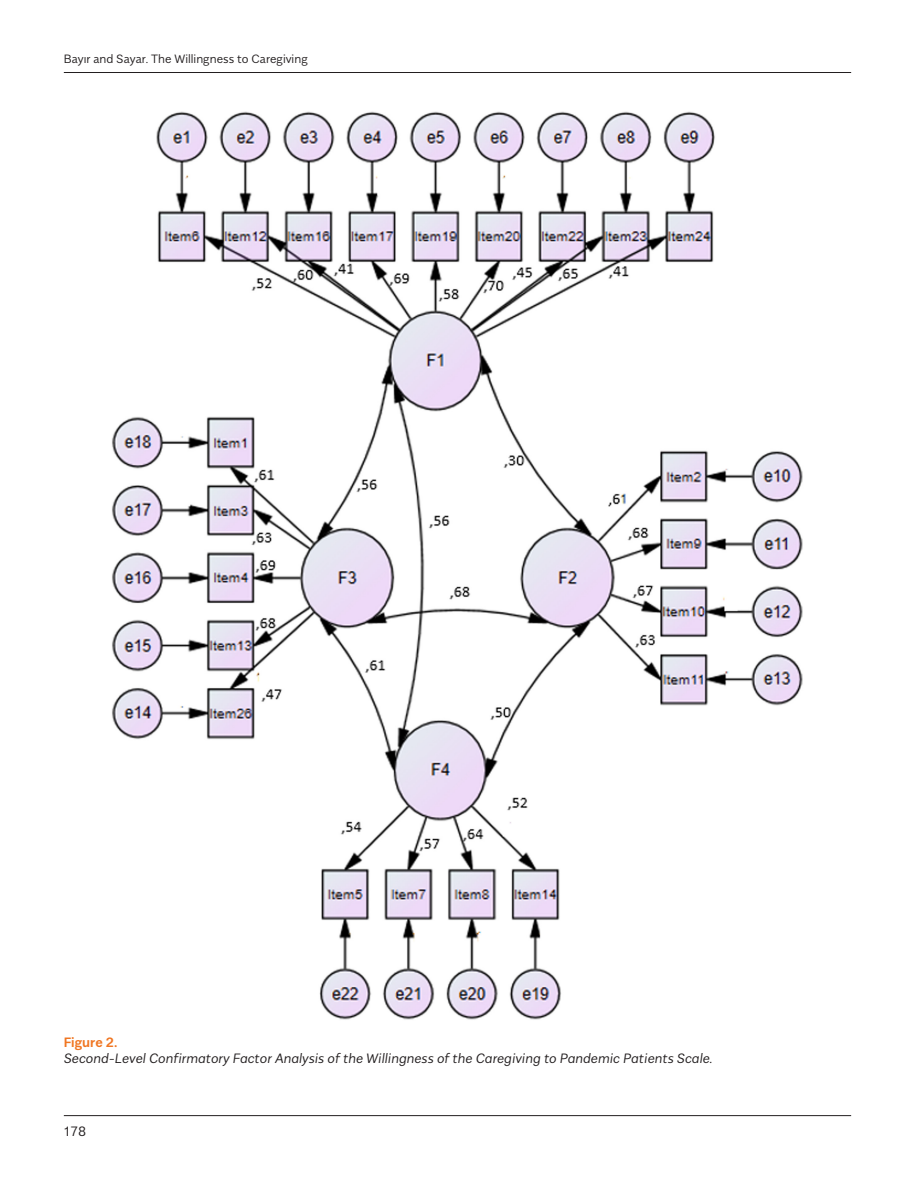
<style>
.page{position:relative;width:915px;height:1191px;background:#fff}
.page>*{position:absolute;margin:0;border:0;box-sizing:border-box;transform-origin:0 0}
.FC{font:italic 300 13.5px "Alergia Normal";color:#231f20}
.FIG_NUM{font:600 13.5px "Alergia Normal";color:#f07622}
.t1{font:300 13.5px "Alergia Normal";color:#231f20}
.t2{font:300 12px "Alergia Normal";color:#231f20}
</style>
<div class="page">
<hr style="left:64px;top:1115px;width:786px;height:1px;background:#231f20">
<hr style="left:64px;top:72px;width:786px;height:1px;background:#231f20">
<img style="left:112px;top:111px;width:691px;height:909px">
<p class="t2" style="left:64px;top:49px;width:245px">Bayır and Sayar. The Willingness to Caregiving</p>
<p class="FIG_NUM" style="left:64px;top:1031px;width:55px">Figure 2.</p>
<p class="FC" style="left:64px;top:1048px;width:650px">Second-Level Confirmatory Factor Analysis of the Willingness of the Caregiving to Pandemic Patients Scale.</p>
<p class="t1" style="left:64px;top:1121px;width:24px">178</p>
</div>
